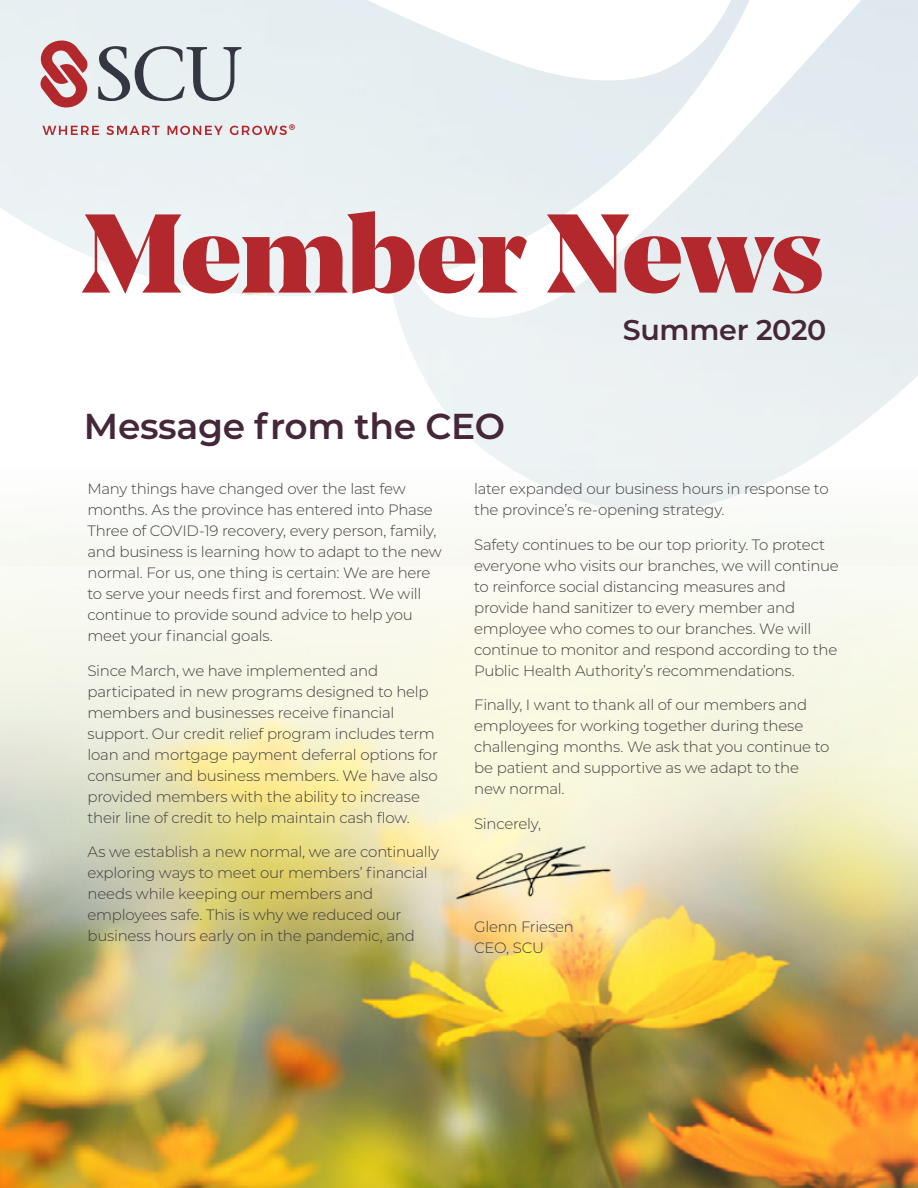
<style>
.page{position:relative;width:918px;height:1188px;background:#fff}
.page>*{position:absolute;margin:0;border:0;box-sizing:border-box;transform-origin:0 0}
.t1{font:900 111.15px "Noe Display";letter-spacing:-.01em;color:#b3282d}
.t2{font:600 36px "Montserrat";letter-spacing:-.01em;color:#45273a}
.t3{font:600 28.5px "Montserrat";letter-spacing:-.01em;color:#45273a}
.t4{font:300 15px/21px "Montserrat";letter-spacing:-.015em;color:#413c3d}
.t5{font:800 8.4px "Montserrat";color:#b02a2f}
</style>
<div class="page">
<img style="left:0;top:565px;width:918px;height:623px">
<svg style="left:40px;top:40px;width:50px;height:70px;background:#cc8589"></svg>
<svg style="left:98px;top:46px;width:143px;height:55px;background:#bac0c4"></svg>
<svg style="left:42px;top:126px;width:57px;height:9px"></svg>
<svg style="left:106px;top:126px;width:54px;height:9px"></svg>
<svg style="left:168px;top:126px;width:55px;height:9px"></svg>
<svg style="left:230px;top:126px;width:57px;height:9px"></svg>
<img style="left:449px;top:820px;width:165px;height:92px">
<p class="t5" style="left:289px;top:122px;width:7px">®</p>
<h1 class="t1" style="left:82px;top:181px;width:743px">Member News</h1>
<h3 class="t3" style="left:623px;top:310px;width:205px">Summer 2020</h3>
<h2 class="t2" style="left:84px;top:401px;width:423px">Message from the CEO</h2>
<p class="t4" style="left:87px;top:478px;width:356px">Many things have changed over the last few months. As the province has entered into Phase Three of COVID-19 recovery, every person, family, and business is learning how to adapt to the new normal. For us, one thing is certain: We are here to serve your needs first and foremost. We will continue to provide sound advice to help you meet your financial goals.</p>
<p class="t4" style="left:87px;top:659px;width:352px">Since March, we have implemented and participated in new programs designed to help members and businesses receive financial support. Our credit relief program includes term loan and mortgage payment deferral options for consumer and business members. We have also provided members with the ability to increase their line of credit to help maintain cash flow.</p>
<p class="t4" style="left:87px;top:841px;width:353px">As we establish a new normal, we are continually exploring ways to meet our members’ financial needs while keeping our members and employees safe. This is why we reduced our business hours early on in the pandemic, and</p>
<p class="t4" style="left:474px;top:478px;width:356px">later expanded our business hours in response to the province’s re-opening strategy.</p>
<p class="t4" style="left:474px;top:533px;width:366px">Safety continues to be our top priority. To protect everyone who visits our branches, we will continue to reinforce social distancing measures and provide hand sanitizer to every member and employee who comes to our branches. We will continue to monitor and respond according to the Public Health Authority’s recommendations.</p>
<p class="t4" style="left:474px;top:694px;width:357px">Finally, I want to thank all of our members and employees for working together during these challenging months. We ask that you continue to be patient and supportive as we adapt to the new normal.</p>
<p class="t4" style="left:474px;top:812px;width:68px">Sincerely,</p>
<p class="t4" style="left:474px;top:916px;width:101px">Glenn Friesen<br>CEO, SCU</p>
</div>
